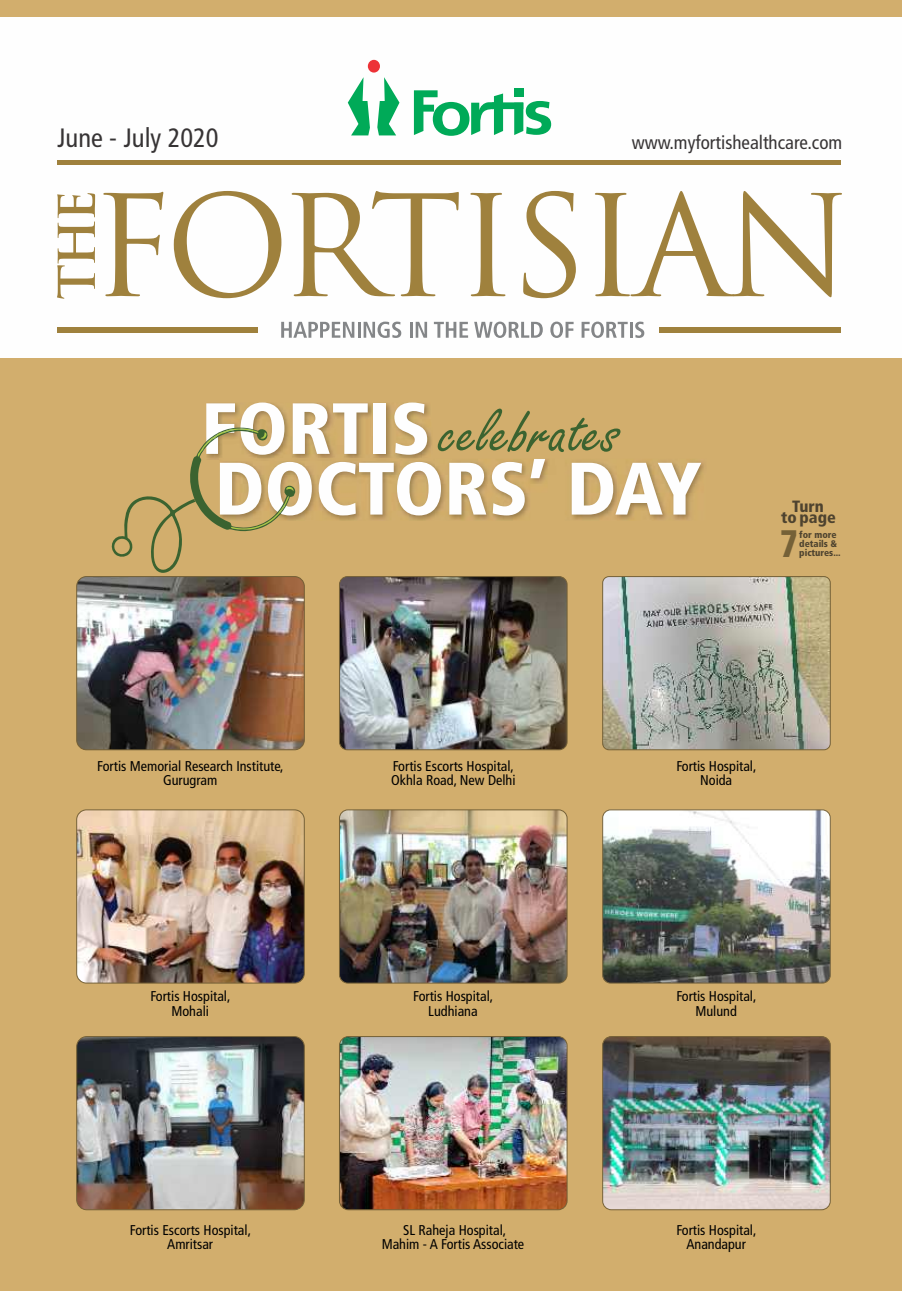
<style>
.page{position:relative;width:902px;height:1291px;background:#d2ae6d}
.page>*{position:absolute;margin:0;border:0;box-sizing:border-box;transform-origin:0 0}
.t1{font:900 condensed 74.1px "Frutiger";color:#fefefe}
.t2{font:67.8px "Freestyle Script";color:#3b6330}
.t3{font:900 condensed 38.25px "Frutiger";color:#756137;scale:.92 1}
.t4{font:condensed 26.55px "Frutiger";color:#373435}
.t5{font:condensed 19.05px "Frutiger";color:#373435}
.t6{font:900 condensed 16.35px "Frutiger";color:#4e432f}
.t7{font:condensed 14.1px/14.5px "Frutiger";color:#000;text-align:center}
.t8{font:900 condensed 9.6px/9.3px "Frutiger";color:#4e432f}
.s1{font-family:"Frutiger";font-weight:900;font-stretch:condensed;font-size:72.3px;color:#fefefe}
</style>
<div class="page">
<div style="left:0;top:17px;width:902px;height:341px;background:#fefefe"></div>
<div style="left:58px;top:160px;width:783px;height:5px;background:#9f813d"></div>
<svg style="left:377px;top:77px;width:22px;height:58px"></svg>
<svg style="left:348px;top:77px;width:22px;height:58px"></svg>
<div style="left:368px;top:60px;width:12px;height:13px;background:#ed3237;border-radius:50%"></div>
<div style="left:514px;top:89px;width:9px;height:8px;background:#00aa58"></div>
<svg style="left:414px;top:90px;width:137px;height:46px"></svg>
<svg style="left:103px;top:192px;width:60px;height:104px"></svg>
<svg style="left:174px;top:191px;width:107px;height:107px"></svg>
<svg style="left:292px;top:191px;width:167px;height:105px"></svg>
<svg style="left:470px;top:193px;width:35px;height:103px"></svg>
<svg style="left:523px;top:191px;width:53px;height:107px"></svg>
<svg style="left:595px;top:191px;width:247px;height:106px"></svg>
<svg style="left:57px;top:193px;width:38px;height:106px"></svg>
<svg style="left:281px;top:322px;width:73px;height:16px"></svg>
<hr style="left:357px;top:322px;width:3px;height:16px;background:#848688">
<svg style="left:364px;top:321px;width:37px;height:17px"></svg>
<svg style="left:410px;top:322px;width:17px;height:16px"></svg>
<svg style="left:434px;top:322px;width:34px;height:16px"></svg>
<svg style="left:474px;top:321px;width:69px;height:17px"></svg>
<svg style="left:550px;top:321px;width:23px;height:17px"></svg>
<svg style="left:581px;top:321px;width:63px;height:17px"></svg>
<div style="left:58px;top:327px;width:200px;height:6px;background:#9f813d"></div>
<div style="left:660px;top:327px;width:181px;height:6px;background:#9f813d"></div>
<img style="left:77px;top:578px;width:227px;height:172px">
<div style="left:76px;top:576px;width:229px;height:174px;border:1px solid #756137;border-radius:10px"></div>
<img style="left:604px;top:811px;width:226px;height:172px">
<div style="left:602px;top:809px;width:228px;height:174px;border:1px solid #756137;border-radius:8px"></div>
<img style="left:341px;top:578px;width:226px;height:172px">
<div style="left:339px;top:576px;width:228px;height:174px;border:1px solid #756137;border-radius:8px"></div>
<img style="left:77px;top:1038px;width:226px;height:171px">
<div style="left:76px;top:1036px;width:229px;height:174px;border:1px solid #756137;border-radius:10px"></div>
<img style="left:604px;top:576px;width:226px;height:174px">
<div style="left:602px;top:576px;width:228px;height:174px;border:1px solid #756137;border-radius:6px"></div>
<img style="left:603px;top:1036px;width:227px;height:173px">
<div style="left:602px;top:1036px;width:228px;height:174px;border:1px solid #756137;border-radius:9px"></div>
<img style="left:77px;top:811px;width:227px;height:172px">
<div style="left:76px;top:809px;width:229px;height:174px;border:1px solid #756137;border-radius:10px"></div>
<img style="left:339px;top:1036px;width:228px;height:173px">
<div style="left:339px;top:1036px;width:228px;height:174px;border:1px solid #756137;border-radius:9px"></div>
<img style="left:207px;top:403px;width:225px;height:56px">
<img style="left:297px;top:459px;width:407px;height:62px">
<img style="left:297px;top:459px;width:136px;height:1px">
<img style="left:339px;top:810px;width:228px;height:173px">
<div style="left:339px;top:809px;width:228px;height:174px;border:1px solid #756137;border-radius:8px"></div>
<svg style="left:111px;top:426px;width:186px;height:147px"></svg>
<h3 class="t4" style="left:57px;top:127px;width:163px">June - July 2020</h3>
<h3 class="t5" style="left:632px;top:134px;width:212px">www.myfortishealthcare.com</h3>
<h2 class="t2" style="left:201px;top:407px;width:420px"><span class="s1">FORTIS</span> celebrates</h2>
<h1 class="t1" style="left:215px;top:459px;width:488px">DOCTORS’ DAY</h1>
<p class="t6" style="left:792px;top:500px;width:33px">Turn</p>
<p class="t6" style="left:781px;top:511px;width:56px">to page</p>
<h3 class="t3" style="left:780px;top:529px;width:21px">7</h3>
<p class="t8" style="left:799px;top:530px;width:43px">for more details &amp; pictures...</p>
<p class="t7" style="left:97px;top:760px;width:188px">Fortis Memorial Research Institute,<br>Gurugram</p>
<p class="t7" style="left:391px;top:760px;width:126px;text-align:left">Fortis Escorts Hospital,<br>Okhla Road, New Delhi</p>
<p class="t7" style="left:676px;top:760px;width:82px">Fortis Hospital,<br>Noida</p>
<p class="t7" style="left:150px;top:990px;width:82px">Fortis Hospital,<br>Mohali</p>
<p class="t7" style="left:413px;top:990px;width:82px">Fortis Hospital,<br>Ludhiana</p>
<p class="t7" style="left:676px;top:990px;width:82px">Fortis Hospital,<br>Mulund</p>
<p class="t7" style="left:130px;top:1224px;width:123px">Fortis Escorts Hospital,<br>Amritsar</p>
<p class="t7" style="left:382px;top:1224px;width:144px">SL Raheja Hospital,<br>Mahim - A Fortis Associate</p>
<p class="t7" style="left:676px;top:1224px;width:82px">Fortis Hospital,<br>Anandapur</p>
</div>
